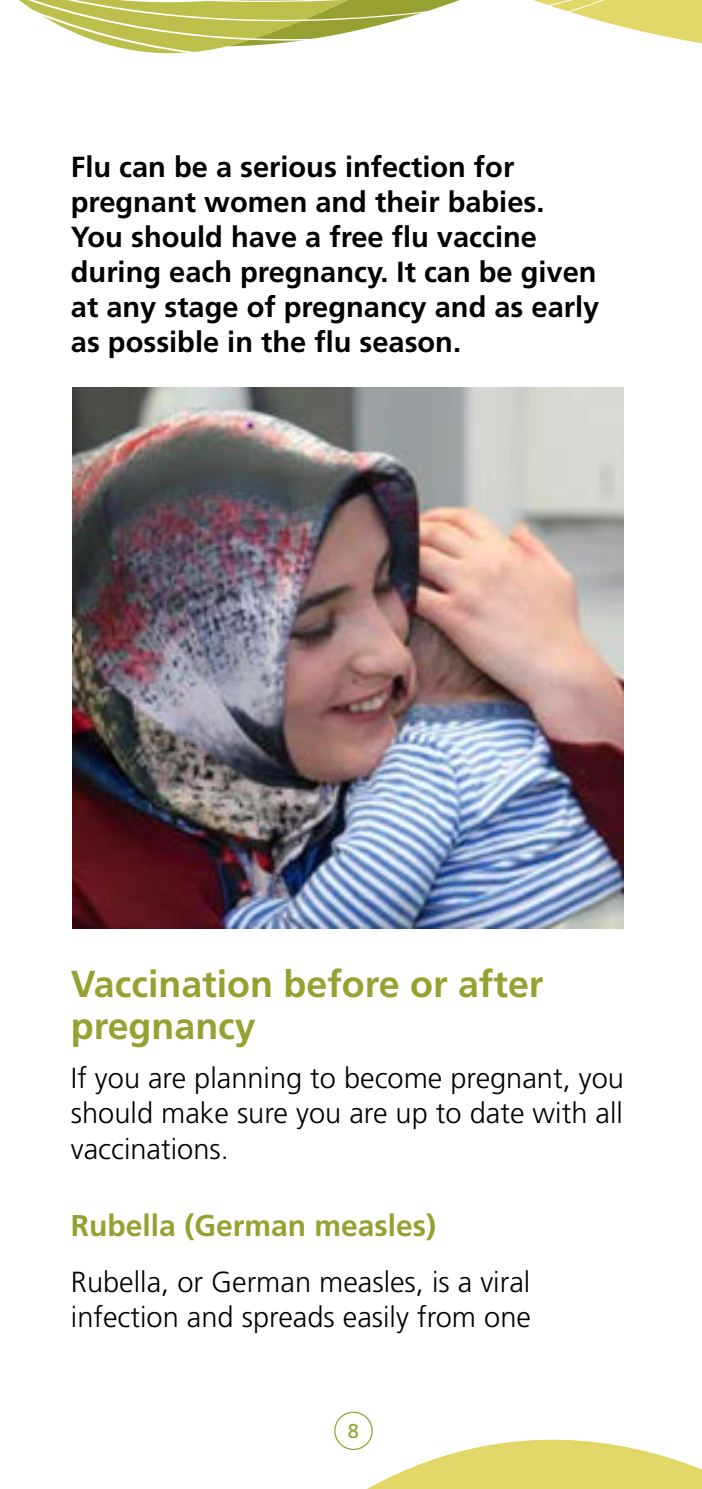
<style>
.page{position:relative;width:702px;height:1489px;background:#fff}
.page>*{position:absolute;margin:0;border:0;box-sizing:border-box;transform-origin:0 0}
.t1{font:700 37.5px/42.5px "Frutiger LT Std";color:#96a131}
.t2{font:700 30px "Frutiger LT Std";color:#96a131}
.text{font:700 29px/35px "Frutiger LT Std";color:#000}
.text-2{font:300 29px/35px "Frutiger LT Std";color:#000;text-align:justify}
.t3{font:20px "Frutiger LT Std";color:#96a131}
</style>
<div class="page">
<svg style="left:19px;top:0;width:683px;height:54px"></svg>
<svg style="left:334px;top:1413px;width:364px;height:55px"></svg>
<div style="left:369px;top:1468px;width:333px;height:20px;background:#e2d867"></div>
<div style="left:334px;top:1411px;width:38px;height:38px;border:1px solid #96a131;border-radius:50%"></div>
<img style="left:72px;top:387px;width:551px;height:541px">
<p class="text" style="left:71px;top:149px;width:530px">Flu can be a serious infection for pregnant women and their babies.<br>You should have a free flu vaccine during each pregnancy. It can be given at any stage of pregnancy and as early as possible in the flu season.</p>
<h3 class="t1" style="left:71px;top:962px;width:474px">Vaccination before or after pregnancy</h3>
<p class="text-2" style="left:71px;top:1061px;width:554px">If you are planning to become pregnant, you should make sure you are up to date with all vaccinations.</p>
<h4 class="t2" style="left:71px;top:1207px;width:367px">Rubella (German measles)</h4>
<p class="text-2" style="left:71px;top:1265px;width:461px">Rubella, or German measles, is a viral infection and spreads easily from one</p>
<p class="t3" style="left:348px;top:1419px;width:13px">8</p>
</div>
